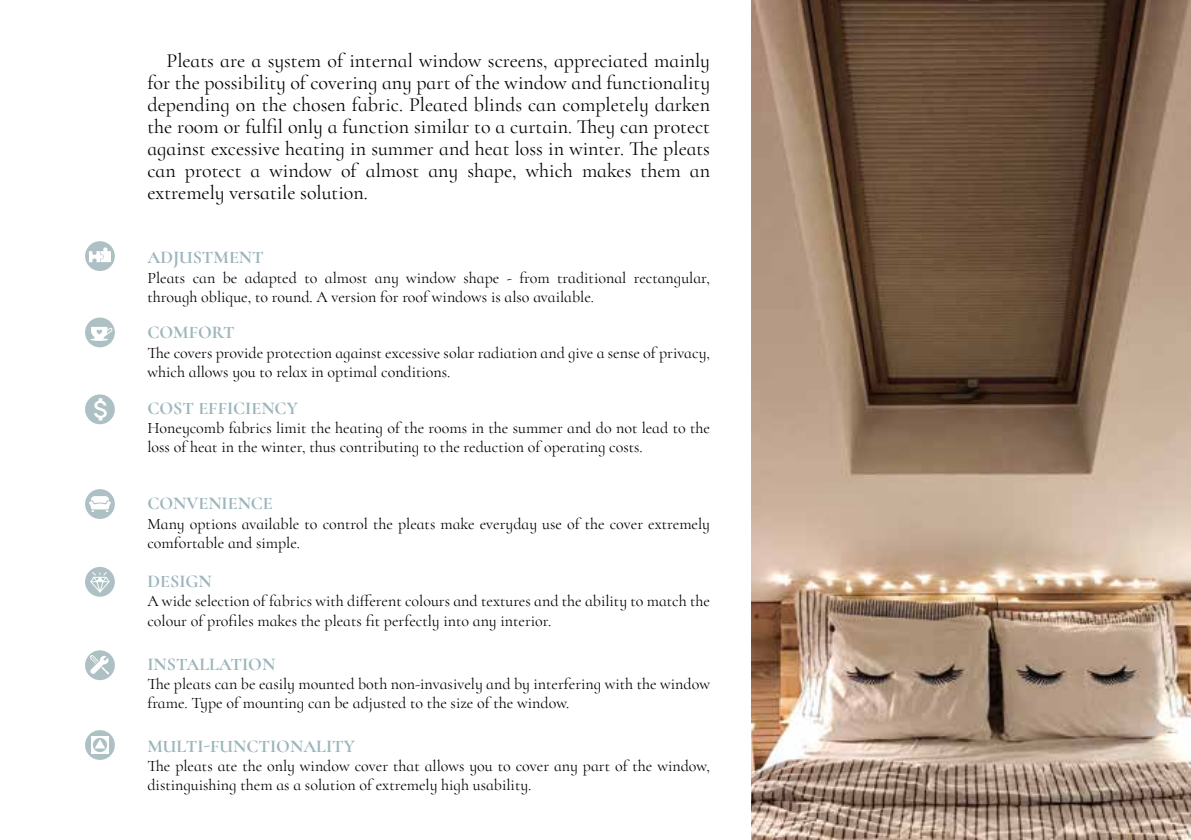
<style>
.page{position:relative;width:1191px;height:840px;background:#fff}
.page>*{position:absolute;margin:0;border:0;box-sizing:border-box;transform-origin:0 0}
.t1{font:20px/22px "Cormorant Infant";color:#000;text-align:justify}
.t2{font:700 18px "Cormorant Infant";color:#9bb5bb}
.t3{font:16px/19.2px "Cormorant Infant";color:#000}
</style>
<div class="page">
<img style="left:751px;top:0;width:440px;height:839px">
<div style="left:85px;top:241px;width:30px;height:30px;background:#adc0c3;border-radius:50%"></div>
<svg style="left:89px;top:247px;width:22px;height:15px"></svg>
<div style="left:85px;top:317px;width:30px;height:30px;background:#adc0c3;border-radius:50%"></div>
<svg style="left:90px;top:326px;width:23px;height:14px"></svg>
<div style="left:85px;top:394px;width:30px;height:30px;background:#adc0c3;border-radius:50%"></div>
<svg style="left:94px;top:398px;width:13px;height:22px"></svg>
<div style="left:85px;top:489px;width:30px;height:29px;background:#adc0c3;border-radius:50%"></div>
<svg style="left:89px;top:496px;width:22px;height:15px"></svg>
<div style="left:85px;top:650px;width:30px;height:29px;background:#adc0c3;border-radius:50%"></div>
<svg style="left:89px;top:654px;width:20px;height:20px"></svg>
<svg style="left:85px;top:729px;width:30px;height:30px"></svg>
<svg style="left:91px;top:735px;width:18px;height:18px"></svg>
<svg style="left:93px;top:737px;width:14px;height:14px"></svg>
<svg style="left:95px;top:738px;width:10px;height:10px"></svg>
<svg style="left:85px;top:566px;width:30px;height:30px"></svg>
<svg style="left:89px;top:570px;width:22px;height:25px"></svg>
<p class="t1" style="left:147px;top:49px;width:564px;text-indent:19px">Pleats are a system of internal window screens, appreciated mainly for the possibility of covering any part of the window and functionality depending on the chosen fabric. Pleated blinds can completely darken the room or fulfil only a function similar to a curtain. They can protect against excessive heating in summer and heat loss in winter. The pleats can protect a window of almost any shape, which makes them an extremely versatile solution.</p>
<p class="t2" style="left:147px;top:246px;width:118px">ADJUSTMENT</p>
<p class="t3" style="left:147px;top:268px;width:564px">Pleats can be adapted to almost any window shape - from traditional rectangular, through oblique, to round. A version for roof windows is also available.</p>
<p class="t2" style="left:147px;top:321px;width:89px">COMFORT</p>
<p class="t3" style="left:147px;top:343px;width:564px">The covers provide protection against excessive solar radiation and give a sense of privacy, which allows you to relax in optimal conditions.</p>
<p class="t2" style="left:147px;top:397px;width:152px">COST EFFICIENCY</p>
<p class="t3" style="left:147px;top:418px;width:564px">Honeycomb fabrics limit the heating of the rooms in the summer and do not lead to the loss of heat in the winter, thus contributing to the reduction of operating costs.</p>
<p class="t2" style="left:147px;top:492px;width:127px">CONVENIENCE</p>
<p class="t3" style="left:147px;top:513px;width:564px">Many options available to control the pleats make everyday use of the cover extremely comfortable and simple.</p>
<p class="t2" style="left:147px;top:570px;width:66px">DESIGN</p>
<p class="t3" style="left:147px;top:591px;width:564px">A wide selection of fabrics with different colours and textures and the ability to match the colour of profiles makes the pleats fit perfectly into any interior.</p>
<p class="t2" style="left:147px;top:652px;width:129px">INSTALLATION</p>
<p class="t3" style="left:147px;top:674px;width:564px">The pleats can be easily mounted both non-invasively and by interfering with the window frame. Type of mounting can be adjusted to the size of the window.</p>
<p class="t2" style="left:147px;top:734px;width:209px">MULTI-FUNCTIONALITY</p>
<p class="t3" style="left:147px;top:755px;width:564px">The pleats ate the only window cover that allows you to cover any part of the window, distinguishing them as a solution of extremely high usability.</p>
</div>
